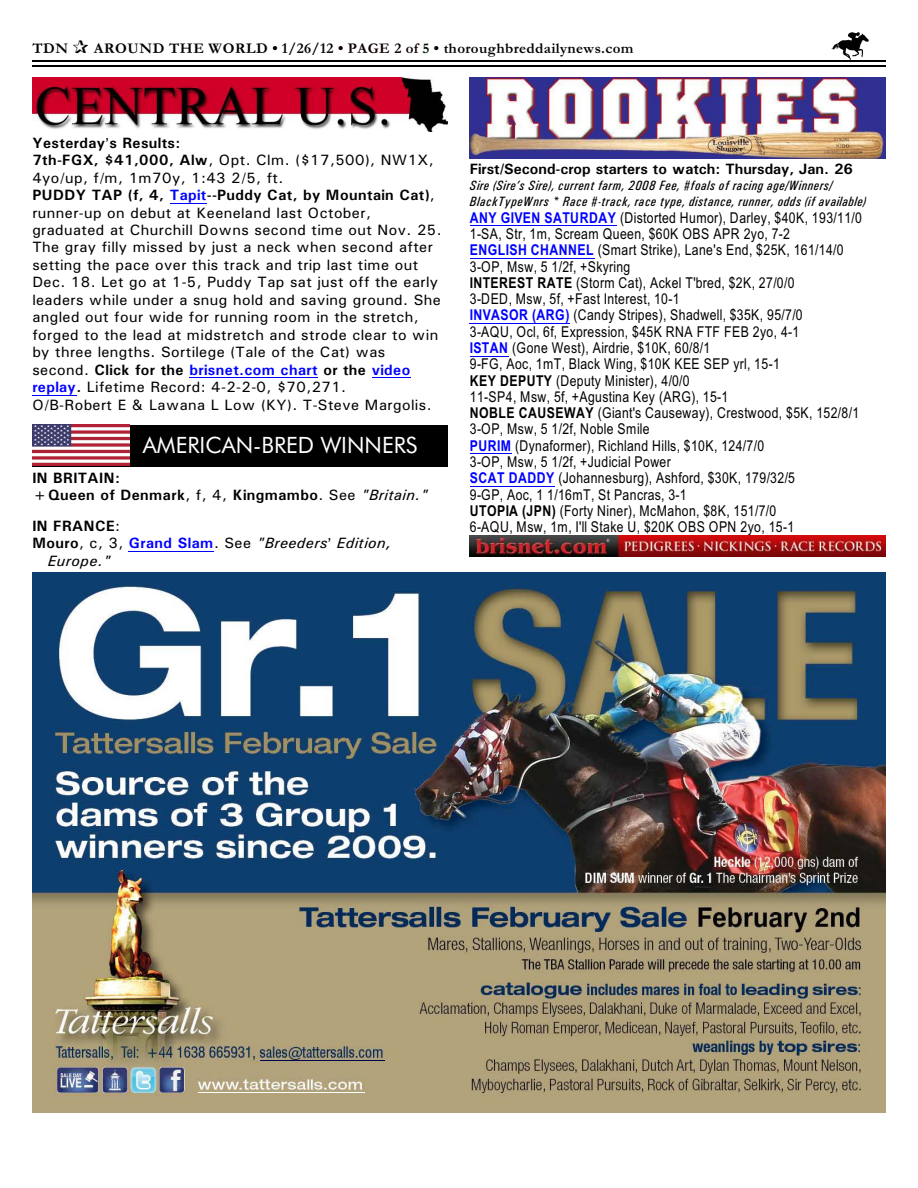
<style>
.page{position:relative;width:918px;height:1188px;background:#fff}
.page>*{position:absolute;margin:0;border:0;box-sizing:border-box;transform-origin:0 0}
.t1{font:22.5px "Futura BT";color:#fff}
.t2{font:15px/16.4px "Arial Narrow";letter-spacing:.025em;color:#000}
.t3{font:15px/17.4px "Univers";letter-spacing:.03em;color:#000}
.t4{font:700 15px "Garamond Normal";letter-spacing:.03em;color:#000}
.t5{font:700 15px/17.4px "Univers";letter-spacing:.03em;color:#000}
.t6{font:italic 15px "Univers";letter-spacing:.03em;color:#000}
.t7{font:700 15px "Univers";letter-spacing:.005em;color:#000}
.t8{font:700 15px "Univers";letter-spacing:.035em;color:#000}
.t9{font:italic 13.5px/16px "Univers Condensed";letter-spacing:.045em;color:#000}
.s1{color:#0f0000}
.s2{color:#001400}
.s3{font-weight:700}
.s4{font-weight:700;color:#00f}
.s5{font-weight:400}
.s6{font-weight:400;font-style:italic}
.s7{font-weight:700;font-style:normal}
.s8{font-style:normal}
.s9{font-weight:700;font-style:normal;color:#00f}
</style>
<div class="page">
<img style="left:832px;top:32px;width:36px;height:27px">
<hr style="left:32px;top:61px;width:853px;height:1px;background:#000">
<hr style="left:32px;top:66px;width:853px;height:1px;background:#000">
<hr style="left:170px;top:203px;width:37px;height:1px;background:#00f">
<hr style="left:190px;top:377px;width:128px;height:1px;background:#00f">
<hr style="left:372px;top:377px;width:39px;height:1px;background:#00f">
<hr style="left:32px;top:395px;width:44px;height:1px;background:#00f">
<hr style="left:129px;top:551px;width:85px;height:1px;background:#00f">
<hr style="left:470px;top:225px;width:147px;height:1px;background:#00f">
<hr style="left:470px;top:258px;width:124px;height:1px;background:#00f">
<hr style="left:470px;top:323px;width:100px;height:1px;background:#00f">
<hr style="left:470px;top:356px;width:39px;height:1px;background:#00f">
<hr style="left:470px;top:453px;width:42px;height:1px;background:#00f">
<hr style="left:470px;top:486px;width:85px;height:1px;background:#00f">
<img style="left:32px;top:572px;width:854px;height:540px">
<hr style="left:260px;top:1060px;width:124px;height:1px;background:#00004f">
<hr style="left:198px;top:1092px;width:166px;height:1px;background:#fff">
<img style="left:32px;top:77px;width:416px;height:54px">
<div style="left:32px;top:425px;width:416px;height:42px;background:#000"></div>
<img style="left:32px;top:425px;width:98px;height:41px">
<img style="left:470px;top:77px;width:416px;height:81px">
<img style="left:470px;top:535px;width:416px;height:22px">
<p class="t4" style="left:32px;top:43px;width:37px">TDN</p>
<p class="t4" style="left:94px;top:43px;width:541px">AROUND THE WORLD • 1/26/12 <span class="s1">• PAGE 2 of</span> <span class="s2">5</span> • thoroughbreddailynews.com</p>
<p class="t3" style="left:32px;top:135px;width:411px"><span class="s3">Yesterday s Results:<br>7th-FGX, $41,000, Alw</span>, Opt. Clm. ($17,500), NW1X, 4yo/up, f/m, 1m70y, 1:43 2/5, ft.<br><span class="s3">PUDDY TAP (f, 4,</span> <span class="s4">Tapit</span><span class="s3">--Puddy Cat, by Mountain Cat)</span>, runner-up on debut at Keeneland last October, graduated at Churchill Downs second time out Nov. 25.<br>The gray filly missed by just a neck when second after setting the pace over this track and trip last time out Dec. 18. Let go at 1-5, Puddy Tap sat just off the early leaders while under a snug hold and saving ground. She angled out four wide for running room in the stretch, forged to the lead at midstretch and strode clear to win by three lengths. Sortilege (Tale of the Cat) was second. <span class="s3">Click for the</span> <span class="s4">brisnet.com chart</span> <span class="s3">or the</span> <span class="s4">video replay</span><span class="s3">.</span> Lifetime Record: 4-2-2-0, $70,271.<br>O/B-Robert E &amp; Lawana L Low (KY). T-Steve Margolis.</p>
<p class="t1" style="left:143px;top:436px;width:276px">AMERICAN-BRED WINNERS</p>
<p class="t5" style="left:32px;top:470px;width:397px">IN BRITAIN:<br>+Queen of Denmark<span class="s5">, f, 4,</span> Kingmambo<span class="s5">. See</span> <span class="s6">"Britain."</span></p>
<p class="t8" style="left:32px;top:521px;width:89px">IN FRANCE<span class="s5">:</span></p>
<p class="t6" style="left:32px;top:538px;width:360px"><span class="s7">Mouro</span><span class="s8">, c, 3,</span> <span class="s9">Grand Slam</span><span class="s8">. See</span> "Breeders Edition,</p>
<p class="t6" style="left:48px;top:555px;width:64px">Europe."</p>
<p class="t7" style="left:470px;top:163px;width:385px">First/Second-crop starters to watch: Thursday, Jan. 26</p>
<p class="t9" style="left:470px;top:178px;width:398px">Sire (Sire’s Sire), current farm, 2008 Fee, #foals of racing age/Winners/<br>BlackTypeWnrs * Race #-track, race type, distance, runner, odds (if available)</p>
<p class="t2" style="left:470px;top:211px;width:394px"><span class="s4">ANY GIVEN SATURDAY</span> (Distorted Humor), Darley, $40K, 193/11/0<br>1-SA, Str, 1m, Scream Queen, $60K OBS APR 2yo, 7-2<br><span class="s4">ENGLISH CHANNEL</span> (Smart Strike), Lane's End, $25K, 161/14/0<br>3-OP, Msw, 5 1/2f, +Skyring<br><span class="s3">INTEREST RATE</span> (Storm Cat), Ackel T'bred, $2K, 27/0/0<br>3-DED, Msw, 5f, +Fast Interest, 10-1<br><span class="s4">INVASOR (ARG)</span> (Candy Stripes), Shadwell, $35K, 95/7/0<br>3-AQU, Ocl, 6f, Expression, $45K RNA FTF FEB 2yo, 4-1<br><span class="s4">ISTAN</span> (Gone West), Airdrie, $10K, 60/8/1<br>9-FG, Aoc, 1mT, Black Wing, $10K KEE SEP yrl, 15-1<br><span class="s3">KEY DEPUTY</span> (Deputy Minister), 4/0/0<br>11-SP4, Msw, 5f, +Agustina Key (ARG), 15-1<br><span class="s3">NOBLE CAUSEWAY</span> (Giant's Causeway), Crestwood, $5K, 152/8/1<br>3-OP, Msw, 5 1/2f, Noble Smile<br><span class="s4">PURIM</span> (Dynaformer), Richland Hills, $10K, 124/7/0<br>3-OP, Msw, 5 1/2f, +Judicial Power<br><span class="s4">SCAT DADDY</span> (Johannesburg), Ashford, $30K, 179/32/5<br>9-GP, Aoc, 1 1/16mT, St Pancras, 3-1<br><span class="s3">UTOPIA (JPN)</span> (Forty Niner), McMahon, $8K, 151/7/0<br>6-AQU, Msw, 1m, I'll Stake U, $20K OBS OPN 2yo, 15-1</p>
</div>
